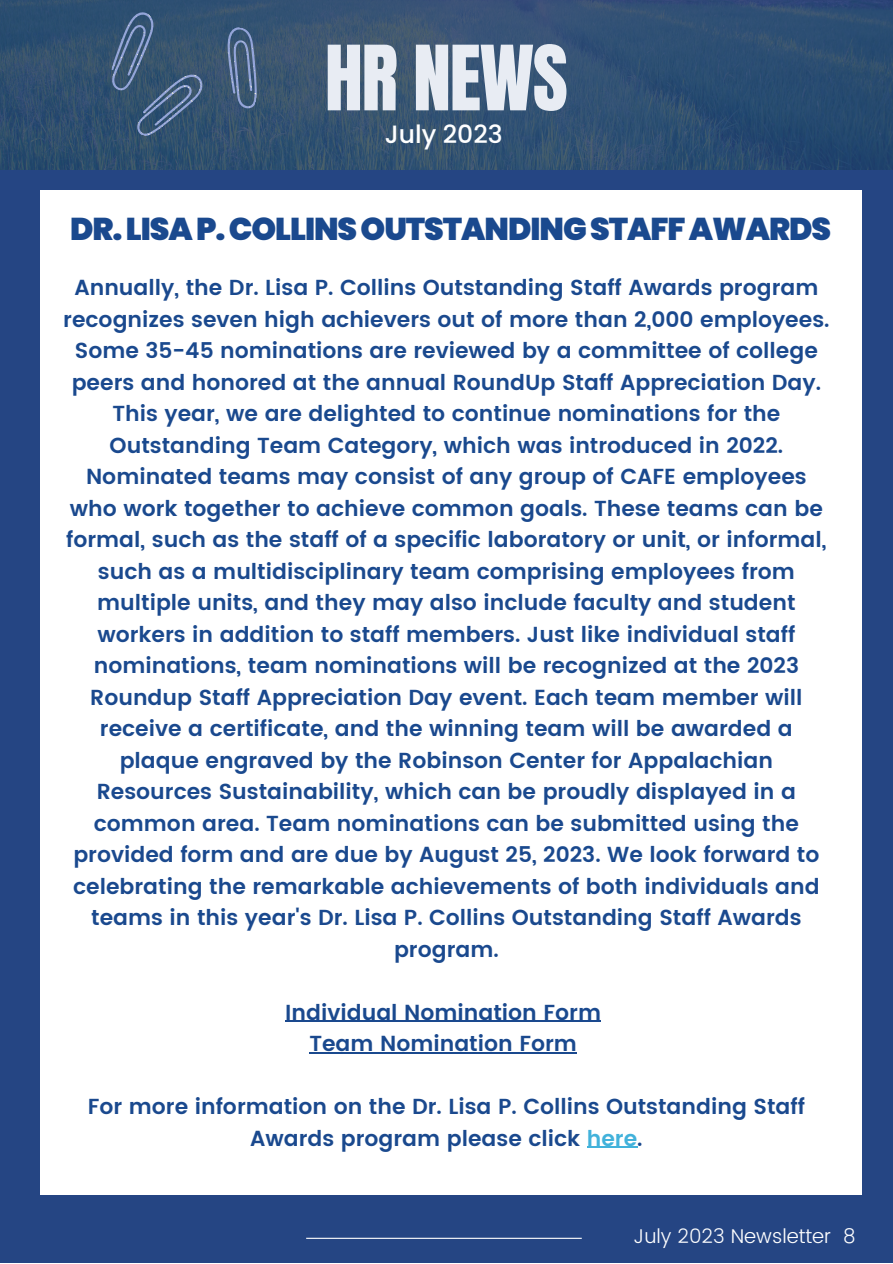
<style>
.page{position:relative;width:893px;height:1264px;background:#fff}
.page>*{position:absolute;margin:0;border:0;box-sizing:border-box;transform-origin:0 0}
.t1{font:76.5px "Anton";letter-spacing:-.02em;color:#e8ecf3}
.t2{font:900 31.5px "Poppins";letter-spacing:-.035em;color:#1a498e}
.t3{font:500 25.05px "Poppins";color:#fff}
.t4{font:600 21.75px/31.5px "Poppins";color:#1a498e;text-align:center}
.t5{font:300 19.95px "Poppins";color:#fff}
.s1{color:#42b2db}
</style>
<div class="page">
<div style="left:0;top:0;width:892px;height:1262px;background:#254583"></div>
<img style="left:0;top:0;width:892px;height:170px">
<div style="left:40px;top:191px;width:821px;height:1004px;background:#fff"></div>
<svg style="left:98px;top:0;width:174px;height:160px;background:#3b5876"></svg>
<hr style="left:306px;top:1237px;width:275px;height:1px;background:#fff">
<hr style="left:285px;top:1020px;width:316px;height:1px;background:#1a498e">
<hr style="left:309px;top:1052px;width:268px;height:1px;background:#1a498e">
<hr style="left:586px;top:1146px;width:51px;height:1px;background:#42b2db">
<p class="t1" style="left:325px;top:23px;width:244px">HR NEWS</p>
<p class="t3" style="left:385px;top:116px;width:119px">July 2023</p>
<p class="t2" style="left:70px;top:207px;width:762px">DR.LISAP.COLLINSOUTSTANDINGSTAFFAWARDS</p>
<p class="t4" style="left:63px;top:272px;width:767px">Annually, the Dr. Lisa P. Collins Outstanding Staff Awards program recognizes seven high achievers out of more than 2,000 employees.<br>Some 35-45 nominations are reviewed by a committee of college peers and honored at the annual RoundUp Staff Appreciation Day.<br>This year, we are delighted to continue nominations for the Outstanding Team Category, which was introduced in 2022.<br>Nominated teams may consist of any group of CAFE employees who work together to achieve common goals. These teams can be formal, such as the staff of a specific laboratory or unit, or informal, such as a multidisciplinary team comprising employees from multiple units, and they may also include faculty and student workers in addition to staff members. Just like individual staff nominations, team nominations will be recognized at the 2023<br>Roundup Staff Appreciation Day event. Each team member will receive a certificate, and the winning team will be awarded a plaque engraved by the Robinson Center for Appalachian Resources Sustainability, which can be proudly displayed in a common area. Team nominations can be submitted using the provided form and are due by August 25, 2023. We look forward to celebrating the remarkable achievements of both individuals and teams in this year's Dr. Lisa P. Collins Outstanding Staff Awards program.</p>
<p class="t4" style="left:285px;top:996px;width:317px">Individual Nomination Form</p>
<p class="t4" style="left:309px;top:1027px;width:269px">Team Nomination Form</p>
<p class="t4" style="left:88px;top:1090px;width:718px">For more information on the Dr. Lisa P. Collins Outstanding Staff<br>Awards program please click <span class="s1">here</span>.</p>
<p class="t5" style="left:633px;top:1224px;width:224px">July 2023 Newsletter 8</p>
</div>
